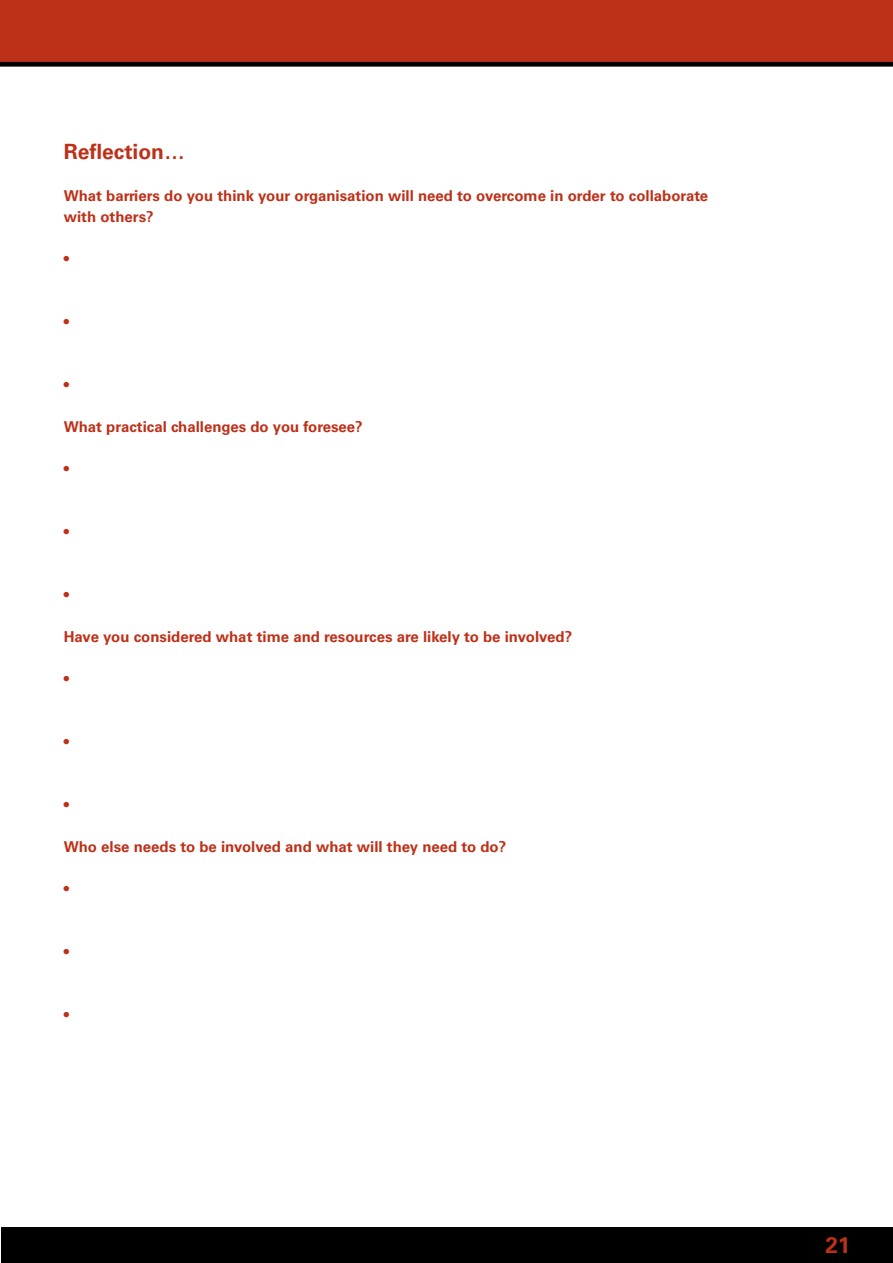
<style>
.page{position:relative;width:893px;height:1263px;background:#fff}
.page>*{position:absolute;margin:0;border:0;box-sizing:border-box;transform-origin:0 0}
.t1{font:700 22.5px "Univers";color:#be3119}
.t2{font:700 21px "Univers";color:#be3119}
.t3{font:700 15px/21px "Univers";color:#be3119}
</style>
<div class="page">
<hr style="left:0;top:1227px;width:1px;height:36px;background:#000">
<div style="left:1px;top:1227px;width:892px;height:36px;background:#000"></div>
<svg style="left:0;top:0;width:893px;height:66px;background:#b22d17"></svg>
<h2 class="t2" style="left:64px;top:139px;width:123px">Reflection…</h2>
<p class="t3" style="left:64px;top:185px;width:646px">What barriers do you think your organisation will need to overcome in order to collaborate with others?</p>
<p class="t3" style="left:64px;top:248px;width:7px">•</p>
<p class="t3" style="left:64px;top:311px;width:7px">•</p>
<p class="t3" style="left:64px;top:374px;width:7px">•</p>
<p class="t3" style="left:64px;top:416px;width:300px">What practical challenges do you foresee?</p>
<p class="t3" style="left:64px;top:458px;width:7px">•</p>
<p class="t3" style="left:64px;top:521px;width:7px">•</p>
<p class="t3" style="left:64px;top:584px;width:7px">•</p>
<p class="t3" style="left:64px;top:626px;width:510px">Have you considered what time and resources are likely to be involved?</p>
<p class="t3" style="left:64px;top:668px;width:7px">•</p>
<p class="t3" style="left:64px;top:731px;width:7px">•</p>
<p class="t3" style="left:64px;top:794px;width:7px">•</p>
<p class="t3" style="left:64px;top:836px;width:444px">Who else needs to be involved and what will they need to do?</p>
<p class="t3" style="left:64px;top:878px;width:7px">•</p>
<p class="t3" style="left:64px;top:941px;width:7px">•</p>
<p class="t3" style="left:64px;top:1004px;width:7px">•</p>
<h1 class="t1" style="left:825px;top:1231px;width:27px">21</h1>
</div>
